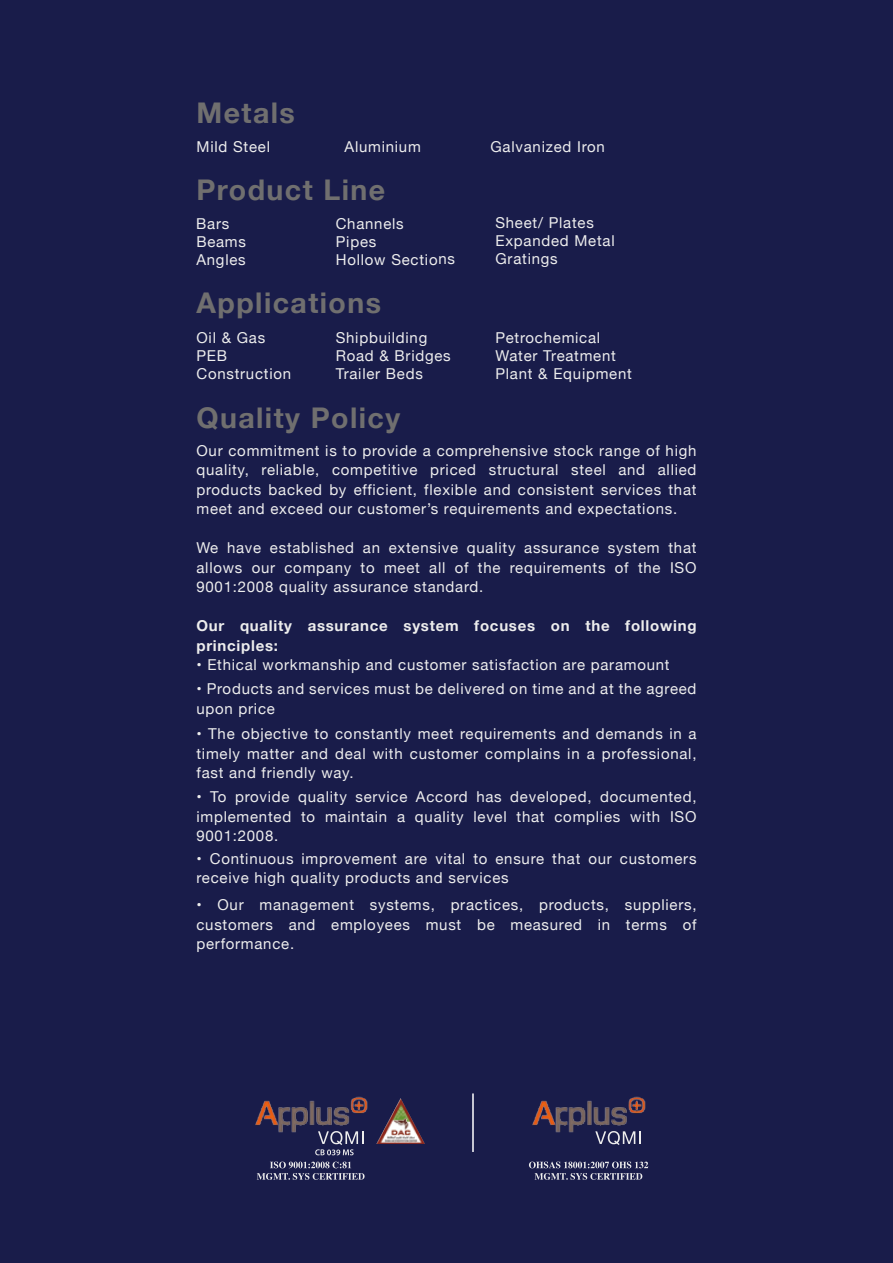
<style>
.page{position:relative;width:893px;height:1263px;background:#191c4a}
.page>*{position:absolute;margin:0;border:0;box-sizing:border-box;transform-origin:0 0}
.t1{font:700 28.5px "Helvetica Neue";letter-spacing:.05em;color:#706f6f}
.t2{font:15px/19.5px "Helvetica Neue";letter-spacing:.05em;color:#ededed}
.t3{font:700 15px/19.5px "Helvetica Neue";letter-spacing:.05em;color:#ededed}
</style>
<div class="page">
<svg style="left:529px;top:1161px;width:119px;height:19px"></svg>
<hr style="left:472px;top:1093px;width:2px;height:59px;background:#fff">
<svg style="left:257px;top:1161px;width:108px;height:19px"></svg>
<img style="left:376px;top:1098px;width:49px;height:46px">
<img style="left:532px;top:1096px;width:114px;height:36px">
<svg style="left:595px;top:1131px;width:46px;height:14px"></svg>
<img style="left:255px;top:1096px;width:113px;height:36px">
<svg style="left:315px;top:1131px;width:48px;height:24px"></svg>
<h1 class="t1" style="left:196px;top:90px;width:100px">Metals</h1>
<p class="t2" style="left:197px;top:138px;width:75px">Mild Steel</p>
<p class="t2" style="left:345px;top:138px;width:78px">Aluminium</p>
<p class="t2" style="left:490px;top:138px;width:116px">Galvanized Iron</p>
<h1 class="t1" style="left:196px;top:167px;width:190px">Product Line</h1>
<p class="t2" style="left:196px;top:216px;width:51px;line-height:18px">Bars<br>Beams<br>Angles</p>
<p class="t2" style="left:336px;top:215px;width:121px;line-height:18px">Channels<br>Pipes<br>Hollow Sections</p>
<p class="t2" style="left:495px;top:215px;width:121px;line-height:18px">Sheet/ Plates<br>Expanded Metal<br>Gratings</p>
<h1 class="t1" style="left:197px;top:280px;width:186px">Applications</h1>
<p class="t2" style="left:196px;top:330px;width:96px;line-height:18px">Oil &amp; Gas<br>PEB<br>Construction</p>
<p class="t2" style="left:336px;top:330px;width:117px;line-height:18px">Shipbuilding<br>Road &amp; Bridges<br>Trailer Beds</p>
<p class="t2" style="left:495px;top:330px;width:138px;line-height:18px">Petrochemical<br>Water Treatment<br>Plant &amp; Equipment</p>
<h1 class="t1" style="left:196px;top:396px;width:205px">Quality Policy</h1>
<p class="t2" style="left:196px;top:441px;width:502px;text-align:justify">Our commitment is to provide a comprehensive stock range of high quality, reliable, competitive priced structural steel and allied products backed by efficient, flexible and consistent services that meet and exceed our customer’s requirements and expectations.</p>
<p class="t2" style="left:196px;top:539px;width:502px;text-align:justify">We have established an extensive quality assurance system that allows our company to meet all of the requirements of the ISO 9001:2008 quality assurance standard.</p>
<p class="t3" style="left:196px;top:616px;width:501px">Our quality assurance system focuses on the following principles:</p>
<p class="t2" style="left:196px;top:656px;width:475px">• Ethical workmanship and customer satisfaction are paramount</p>
<p class="t2" style="left:196px;top:680px;width:502px">• Products and services must be delivered on time and at the agreed upon price</p>
<p class="t2" style="left:196px;top:725px;width:502px;text-align:justify">• The objective to constantly meet requirements and demands in a timely matter and deal with customer complains in a professional, fast and friendly way.</p>
<p class="t2" style="left:196px;top:788px;width:502px;text-align:justify">• To provide quality service Accord has developed, documented, implemented to maintain a quality level that complies with ISO 9001:2008.</p>
<p class="t2" style="left:196px;top:849px;width:502px">• Continuous improvement are vital to ensure that our customers receive high quality products and services</p>
<p class="t2" style="left:196px;top:896px;width:502px;text-align:justify">• Our management systems, practices, products, suppliers, customers and employees must be measured in terms of performance.</p>
</div>
